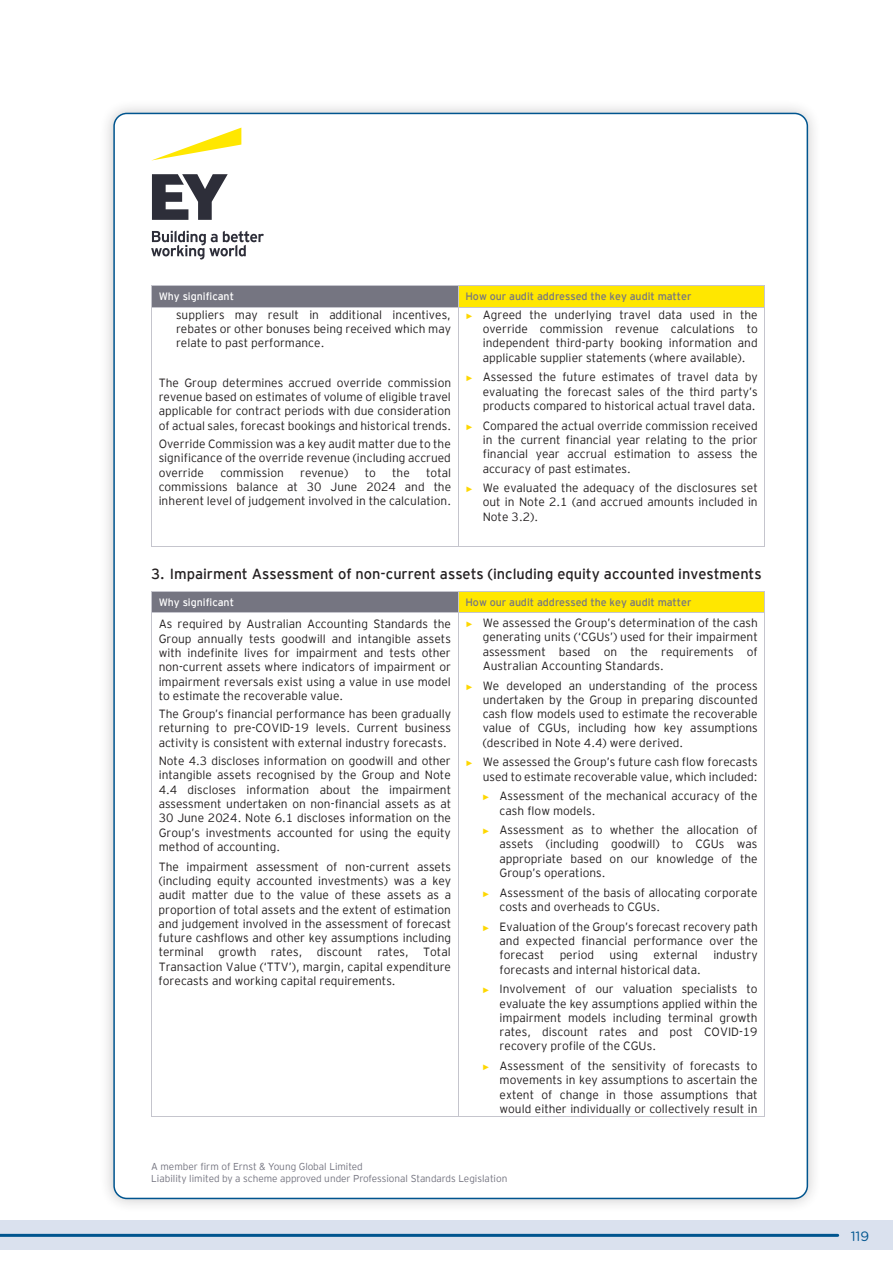
<style>
.page{position:relative;width:893px;height:1263px;background:#fff}
.page>*{position:absolute;margin:0;border:0;box-sizing:border-box;transform-origin:0 0}
.t1{font:300 14.55px "EY Interstate";color:#231f20}
.t2{font:13.5px "Gotham Rounded";color:#00558f}
.t3{font:300 11.85px/14.2px "EY Interstate";color:#231f20;text-align:justify}
.t4{font:300 10.65px "EY Interstate";color:#757581}
.t5{font:300 10.65px "EY Interstate";color:#fff}
.t6{font:300 10.05px/11.9px "EY Interstate";letter-spacing:-.005em;color:#757581}
.s1{font-family:"Arial";font-weight:400;font-size:7.95px;color:#fed700}
</style>
<div class="page">
<div style="left:0;top:1220px;width:893px;height:30px;background:#dae1ee"></div>
<hr style="left:0;top:1234px;width:838px;height:3px;background:#00558f">
<div style="left:99px;top:98px;width:723px;height:1115px;background:#231f20;opacity:.25"></div>
<div style="left:114px;top:113px;width:693px;height:1085px;background:#fff;border-radius:13px"></div>
<svg style="left:153px;top:128px;width:88px;height:32px"></svg>
<svg style="left:151px;top:174px;width:113px;height:86px"></svg>
<div style="left:152px;top:286px;width:306px;height:21px;background:#757581"></div>
<div style="left:458px;top:286px;width:307px;height:21px;background:#ffe700"></div>
<hr style="left:152px;top:285px;width:306px;height:1px;background:#c5c5cd">
<hr style="left:458px;top:285px;width:307px;height:1px;background:#c5c5cd">
<svg style="left:151px;top:285px;width:1px;height:22px"></svg>
<hr style="left:152px;top:307px;width:306px;height:1px;background:#c5c5cd">
<svg style="left:458px;top:286px;width:1px;height:21px"></svg>
<hr style="left:458px;top:307px;width:307px;height:1px;background:#c5c5cd">
<hr style="left:151px;top:307px;width:1px;height:239px;background:#c5c5cd">
<hr style="left:152px;top:546px;width:306px;height:1px;background:#c5c5cd">
<hr style="left:458px;top:307px;width:1px;height:239px;background:#c5c5cd">
<hr style="left:458px;top:546px;width:307px;height:1px;background:#c5c5cd">
<hr style="left:765px;top:307px;width:1px;height:239px;background:#c5c5cd">
<div style="left:152px;top:591px;width:306px;height:21px;background:#757581"></div>
<div style="left:458px;top:591px;width:307px;height:21px;background:#ffe700"></div>
<hr style="left:152px;top:591px;width:306px;height:1px;background:#c5c5cd">
<hr style="left:458px;top:591px;width:307px;height:1px;background:#c5c5cd">
<svg style="left:151px;top:591px;width:1px;height:22px"></svg>
<hr style="left:152px;top:612px;width:306px;height:1px;background:#c5c5cd">
<svg style="left:458px;top:592px;width:1px;height:20px"></svg>
<hr style="left:458px;top:612px;width:307px;height:1px;background:#c5c5cd">
<hr style="left:151px;top:613px;width:1px;height:503px;background:#c5c5cd">
<hr style="left:152px;top:1116px;width:306px;height:1px;background:#c5c5cd">
<hr style="left:458px;top:613px;width:1px;height:503px;background:#c5c5cd">
<hr style="left:458px;top:1116px;width:307px;height:1px;background:#c5c5cd">
<hr style="left:765px;top:613px;width:1px;height:503px;background:#c5c5cd">
<p class="t5" style="left:159px;top:289px;width:77px">Why significant</p>
<p class="t4" style="left:465px;top:289px;width:228px">How our audit addressed the key audit matter</p>
<p class="t3" style="left:176px;top:307px;width:277px">suppliers may result in additional incentives, rebates or other bonuses being received which may relate to past performance.</p>
<p class="t3" style="left:159px;top:375px;width:294px">The Group determines accrued override commission revenue based on estimates of volume of eligible travel applicable for contract periods with due consideration of actual sales, forecast bookings and historical trends.</p>
<p class="t3" style="left:159px;top:436px;width:294px">Override Commission was a key audit matter due to the significance of the override revenue (including accrued override</p>
<p class="t3" style="left:483px;top:307px;width:277px;text-indent:-17px"><span class="s1">►</span> Agreed the underlying travel data used in the override commission revenue calculations to independent third-party booking information and applicable supplier statements (where available).</p>
<p class="t3" style="left:483px;top:369px;width:277px;text-indent:-17px"><span class="s1">►</span> Assessed the future estimates of travel data by evaluating the forecast sales of the third party’s products compared to historical actual travel data.</p>
<p class="t3" style="left:483px;top:418px;width:277px;text-indent:-17px"><span class="s1">►</span> Compared the actual override commission received in the current financial year relating to the prior financial year accrual estimation to assess the accuracy of past estimates.</p>
<p class="t3" style="left:483px;top:480px;width:277px;text-indent:-17px"><span class="s1">►</span> We evaluated the adequacy of the disclosures set out in Note 2.1 (and accrued amounts included in Note 3.2).</p>
<p class="t3" style="left:159px;top:465px;width:294px;text-indent:268px">total commissions balance at 30 June 2024 and the inherent level of judgement involved in the calculation.</p>
<p class="t3" style="left:220px;top:465px;width:65px">commission</p>
<p class="t3" style="left:300px;top:465px;width:50px">revenue)</p>
<p class="t3" style="left:365px;top:465px;width:13px">to</p>
<p class="t3" style="left:392px;top:465px;width:19px">the</p>
<p class="t1" style="left:151px;top:564px;width:612px">3. Impairment Assessment of non-current assets (including equity accounted investments</p>
<p class="t5" style="left:159px;top:594px;width:77px">Why significant</p>
<p class="t4" style="left:465px;top:594px;width:228px">How our audit addressed the key audit matter</p>
<p class="t3" style="left:159px;top:616px;width:294px">As required by Australian Accounting Standards the Group annually tests goodwill and intangible assets with indefinite lives for impairment and tests other non-current assets where indicators of impairment or impairment reversals exist using a value in use model to estimate the recoverable value.</p>
<p class="t3" style="left:159px;top:706px;width:294px">The Group’s financial performance has been gradually returning to pre-COVID-19 levels. Current business activity is consistent with external industry forecasts.</p>
<p class="t3" style="left:159px;top:753px;width:294px">Note 4.3 discloses information on goodwill and other intangible assets recognised by the Group and Note 4.4 discloses information about the impairment assessment undertaken on non-financial assets as at 30 June 2024. Note 6.1 discloses information on the Group’s investments accounted for using the equity method of accounting.</p>
<p class="t3" style="left:159px;top:858px;width:294px">The impairment assessment of non-current assets (including equity accounted investments) was a key audit matter due to the value of these assets as a proportion of total assets and the extent of estimation and judgement involved in the assessment of forecast future cashflows and other key assumptions including terminal growth rates, discount rates, Total Transaction Value (‘TTV’), margin, capital expenditure forecasts and working capital requirements.</p>
<p class="t3" style="left:483px;top:615px;width:277px;text-indent:-17px"><span class="s1">►</span> We assessed the Group’s determination of the cash generating units (‘CGUs’) used for their impairment assessment based on the requirements of Australian Accounting Standards.</p>
<p class="t3" style="left:483px;top:677px;width:277px;text-indent:-17px"><span class="s1">►</span> We developed an understanding of the process undertaken by the Group in preparing discounted cash flow models used to estimate the recoverable value of CGUs, including how key assumptions (described in Note 4.4) were derived.</p>
<p class="t3" style="left:465px;top:754px;width:294px;text-align:right"><span class="s1">►</span> We assessed the Group’s future cash flow forecasts used to estimate recoverable value, which included:</p>
<p class="t3" style="left:500px;top:788px;width:259px;text-indent:-17px"><span class="s1">►</span> Assessment of the mechanical accuracy of the cash flow models.</p>
<p class="t3" style="left:500px;top:822px;width:260px;text-indent:-17px"><span class="s1">►</span> Assessment as to whether the allocation of assets (including goodwill) to CGUs was appropriate based on our knowledge of the Group’s operations.</p>
<p class="t3" style="left:500px;top:885px;width:260px;text-indent:-17px"><span class="s1">►</span> Assessment of the basis of allocating corporate costs and overheads to CGUs.</p>
<p class="t3" style="left:500px;top:919px;width:260px;text-indent:-17px"><span class="s1">►</span> Evaluation of the Group’s forecast recovery path and expected financial performance over the forecast</p>
<p class="t3" style="left:560px;top:947px;width:36px">period</p>
<p class="t3" style="left:609px;top:947px;width:30px">using</p>
<p class="t3" style="left:654px;top:947px;width:46px">external</p>
<p class="t3" style="left:713px;top:947px;width:46px">industry</p>
<p class="t3" style="left:482px;top:959px;width:277px;line-height:19.5px;text-indent:17px">forecasts and internal historical data.<br><span class="s1">►</span> Involvement of our valuation specialists to</p>
<p class="t3" style="left:500px;top:995px;width:260px">evaluate the key assumptions applied within the impairment models including terminal growth rates, discount rates and post COVID-19 recovery profile of the CGUs.</p>
<p class="t3" style="left:500px;top:1058px;width:260px;text-indent:-17px"><span class="s1">►</span> Assessment of the sensitivity of forecasts to movements in key assumptions to ascertain the extent of change in those assumptions that would either individually or collectively result in</p>
<p class="t6" style="left:151px;top:1160px;width:358px">A member firm of Ernst &amp; Young Global Limited<br>Liability limited by a scheme approved under Professional Standards Legislation</p>
<p class="t2" style="left:851px;top:1227px;width:20px">119</p>
</div>
